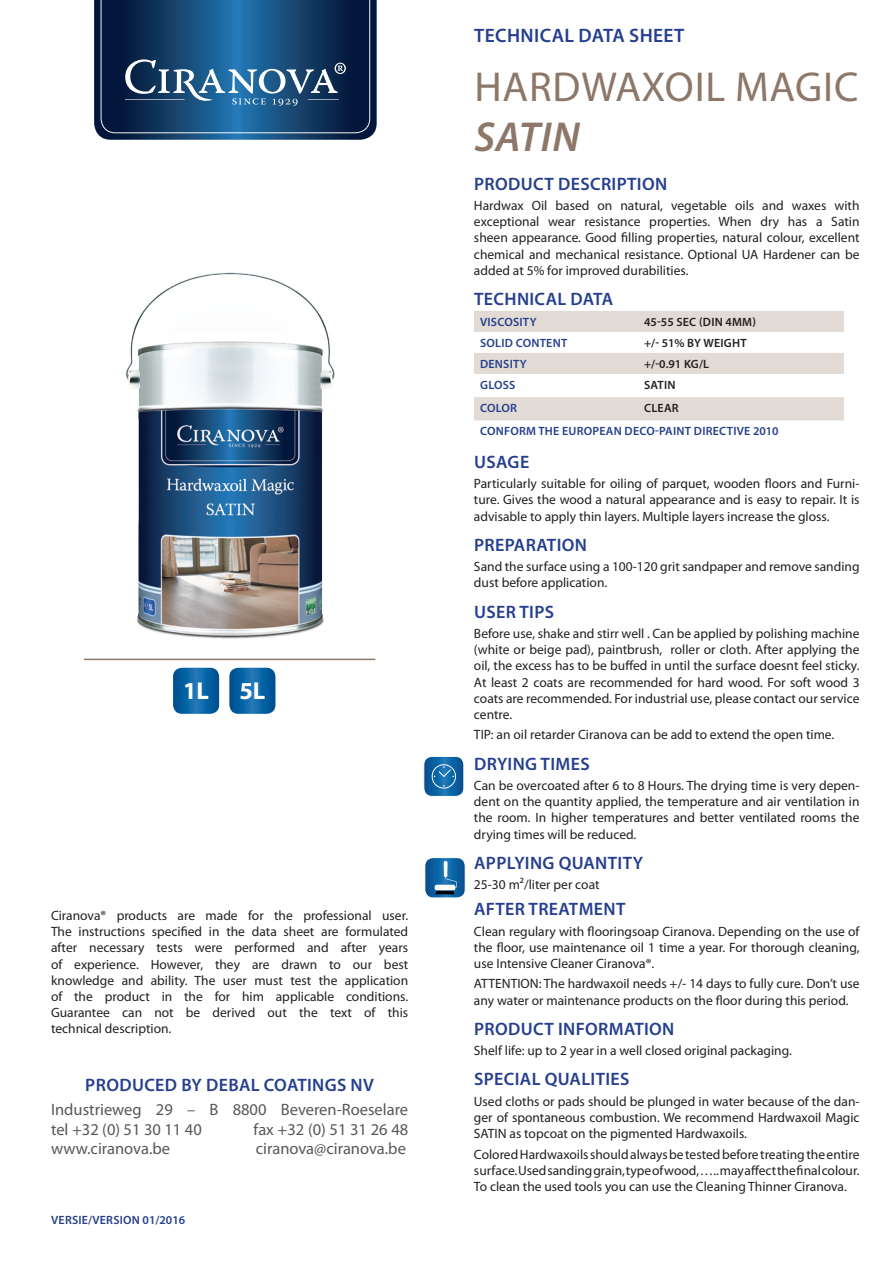
<style>
.page{position:relative;width:893px;height:1263px;background:#fff}
.page>*{position:absolute;margin:0;border:0;box-sizing:border-box;transform-origin:0 0}
.Product_naam{font:42px/50.4px "Myriad Pro";letter-spacing:.015em;color:#8c7768}
.t1{font:700 24.45px "Myriad Pro";color:#fff}
.Titel_Fiche{font:600 19.5px "Myriad Pro";letter-spacing:.02em;color:#253f8e}
.Tittels_in_tekst{font:600 18px "Myriad Pro";letter-spacing:.02em;color:#253f8e}
.Tekst{font:600 18px "Myriad Pro";color:#253f8e}
.Tekst-2{font:16.5px/19.8px "Myriad Pro";color:#57585a}
.Tekst-3{font:13.5px/16.2px "Myriad Pro";color:#231f20;text-align:justify}
.Tekst_Tabellen_links{font:600 12px "Myriad Pro";letter-spacing:.02em;color:#253f8e}
.Tekst_tabellen_recht{font:600 12px "Myriad Pro";letter-spacing:.02em;color:#231f20}
.s1{font-weight:600;font-style:italic}
</style>
<div class="page">
<svg style="left:94px;top:0;width:283px;height:140px"></svg>
<hr style="left:308px;top:99px;width:31px;height:1px;background:#fff">
<hr style="left:125px;top:99px;width:60px;height:1px;background:#fff">
<hr style="left:84px;top:659px;width:291px;height:1px;background:#8c7768">
<svg style="left:424px;top:756px;width:40px;height:40px"></svg>
<div style="left:423px;top:756px;width:41px;height:40px;border:1px solid #fff;border-radius:8px"></div>
<div style="left:432px;top:764px;width:24px;height:24px;border:1px solid #fff;border-radius:50%"></div>
<svg style="left:434px;top:766px;width:20px;height:11px"></svg>
<img style="left:228px;top:667px;width:48px;height:48px;border-radius:10px">
<div style="left:228px;top:666px;width:49px;height:50px;border:2px solid #fff;border-radius:10px"></div>
<img style="left:172px;top:667px;width:48px;height:48px;border-radius:10px">
<div style="left:171px;top:666px;width:50px;height:50px;border:2px solid #fff;border-radius:10px"></div>
<svg style="left:425px;top:858px;width:40px;height:40px"></svg>
<div style="left:425px;top:857px;width:40px;height:41px;border:1px solid #fff;border-radius:8px"></div>
<svg style="left:435px;top:861px;width:22px;height:33px"></svg>
<img style="left:122px;top:272px;width:217px;height:389px">
<svg style="left:474px;top:311px;width:370px;height:109px"></svg>
<h2 class="t1" style="left:183px;top:675px;width:84px">1L 5L</h2>
<p class="Tekst-3" style="left:51px;top:907px;width:359px">Ciranova® products are made for the professional user.<br>The instructions specified in the data sheet are formulated after necessary tests were performed and after years of experience. However, they are drawn to our best knowledge and ability. The user must test the application of the product in the for him applicable conditions.<br>Guarantee can not be derived out the text of this technical description.</p>
<p class="Tittels_in_tekst" style="left:85px;top:1073px;width:290px">PRODUCED BY DEBAL COATINGS NV</p>
<p class="Tekst-2" style="left:51px;top:1099px;width:359px">Industrieweg 29 – B 8800 Beveren-Roeselare tel +32 (0) 51 30 11 40</p>
<p class="Tekst-2" style="left:254px;top:1119px;width:156px">fax +32 (0) 51 31 26 48</p>
<p class="Tekst-2" style="left:51px;top:1139px;width:121px">www.ciranova.be</p>
<p class="Tekst-2" style="left:256px;top:1139px;width:152px">ciranova@ciranova.be</p>
<p class="Tekst_Tabellen_links" style="left:51px;top:1212px;width:136px">VERSIE/VERSION 01/2016</p>
<p class="Titel_Fiche" style="left:474px;top:23px;width:212px">TECHNICAL DATA SHEET</p>
<p class="Product_naam" style="left:474px;top:61px;width:342px">Hardwaxoil magic<br><span class="s1">SATIN</span></p>
<p class="Tittels_in_tekst" style="left:474px;top:172px;width:195px">PRODUCT DESCRIPTION</p>
<p class="Tekst-3" style="left:474px;top:197px;width:387px">Hardwax Oil based on natural, vegetable oils and waxes with exceptional wear resistance properties. When dry has a Satin sheen appearance. Good filling properties, natural colour, excellent chemical and mechanical resistance. Optional UA Hardener can be added at 5% for improved durabilities.</p>
<p class="Tittels_in_tekst" style="left:474px;top:287px;width:140px">TECHNICAL DATA</p>
<p class="Tekst_Tabellen_links" style="left:480px;top:314px;width:58px">VISCOSITY</p>
<p class="Tekst_tabellen_recht" style="left:644px;top:314px;width:113px">45-55 SEC (DIN 4MM)</p>
<p class="Tekst_Tabellen_links" style="left:480px;top:335px;width:89px">SOLID CONTENT</p>
<p class="Tekst_tabellen_recht" style="left:644px;top:335px;width:104px">+/- 51% BY WEIGHT</p>
<p class="Tekst_Tabellen_links" style="left:480px;top:356px;width:48px">DENSITY</p>
<p class="Tekst_tabellen_recht" style="left:644px;top:356px;width:67px">+/-0.91 KG/L</p>
<p class="Tekst_Tabellen_links" style="left:480px;top:377px;width:37px">GLOSS</p>
<p class="Tekst_tabellen_recht" style="left:644px;top:377px;width:33px">SATIN</p>
<p class="Tekst_Tabellen_links" style="left:480px;top:400px;width:38px">COLOR</p>
<p class="Tekst_tabellen_recht" style="left:644px;top:400px;width:36px">CLEAR</p>
<p class="Tekst_Tabellen_links" style="left:480px;top:424px;width:300px">CONFORM THE EUROPEAN DECO-PAINT DIRECTIVE 2010</p>
<p class="Tittels_in_tekst" style="left:474px;top:450px;width:57px">USAGE</p>
<p class="Tekst-3" style="left:474px;top:475px;width:387px">Particularly suitable for oiling of parquet, wooden floors and Furni&shy;ture. Gives the wood a natural appearance and is easy to repair. It is advisable to apply thin layers. Multiple layers increase the gloss.</p>
<p class="Tittels_in_tekst" style="left:474px;top:533px;width:114px">PREPARATION</p>
<p class="Tekst-3" style="left:474px;top:558px;width:387px">Sand the surface using a 100-120 grit sandpaper and remove sanding dust before application.</p>
<p class="Tittels_in_tekst" style="left:474px;top:600px;width:12px">USER</p>
<p class="Tittels_in_tekst" style="left:519px;top:600px;width:35px">TI PS</p>
<p class="Tekst-3" style="left:474px;top:625px;width:387px">Before use, shake and stirr well . Can be applied by polishing machine (white or beige pad), paintbrush, roller or cloth. After applying the oil, the excess has to be buffed in until the surface doesnt feel sticky.<br>At least 2 coats are recommended for hard wood. For soft wood 3 coats are recommended. For industrial use, please contact our service centre.</p>
<p class="Tekst-3" style="left:474px;top:727px;width:362px">TIP: an oil retarder Ciranova can be add to extend the open time.</p>
<p class="Tittels_in_tekst" style="left:474px;top:752px;width:117px">DRYING TIMES</p>
<p class="Tekst-3" style="left:474px;top:777px;width:387px">Can be overcoated after 6 to 8 Hours. The drying time is very depen&shy;dent on the quantity applied, the temperature and air ventilation in the room. In higher temperatures and better ventilated rooms the drying times will be reduced.</p>
<p class="Tittels_in_tekst" style="left:474px;top:851px;width:171px">APPLYING QUANTITY</p>
<p class="Tekst-3" style="left:474px;top:876px;width:127px">25-30 m²/liter per coat</p>
<p class="Tekst" style="left:474px;top:897px;width:12px">AFTER</p>
<p class="Tekst" style="left:529px;top:897px;width:12px">TREATMENT</p>
<p class="Tekst-3" style="left:474px;top:923px;width:387px">Clean regulary with flooringsoap Ciranova. Depending on the use of the floor, use maintenance oil 1 time a year. For thorough cleaning, use Intensive Cleaner Ciranova®.</p>
<p class="Tekst-3" style="left:474px;top:975px;width:387px">ATTENTION: The hardwaxoil needs +/- 14 days to fully cure. Don’t use any water or maintenance products on the floor during this period.</p>
<p class="Tittels_in_tekst" style="left:474px;top:1017px;width:202px">PRODUCT INFORMATION</p>
<p class="Tekst-3" style="left:474px;top:1042px;width:319px">Shelf life: up to 2 year in a well closed original packaging.</p>
<p class="Tittels_in_tekst" style="left:474px;top:1068px;width:157px">SPECIAL QUALITIES</p>
<p class="Tekst-3" style="left:474px;top:1093px;width:387px">Used cloths or pads should be plunged in water because of the dan&shy;ger of spontaneous combustion. We recommend Hardwaxoil Magic SATIN as topcoat on the pigmented Hardwaxoils.</p>
<p class="Tekst-3" style="left:474px;top:1146px;width:387px">Colored Hardwaxoils should always be tested before treating the entire surface. Used sanding grain, type of wood, ….. may affect the final colour.<br>To clean the used tools you can use the Cleaning Thinner Ciranova.</p>
</div>
